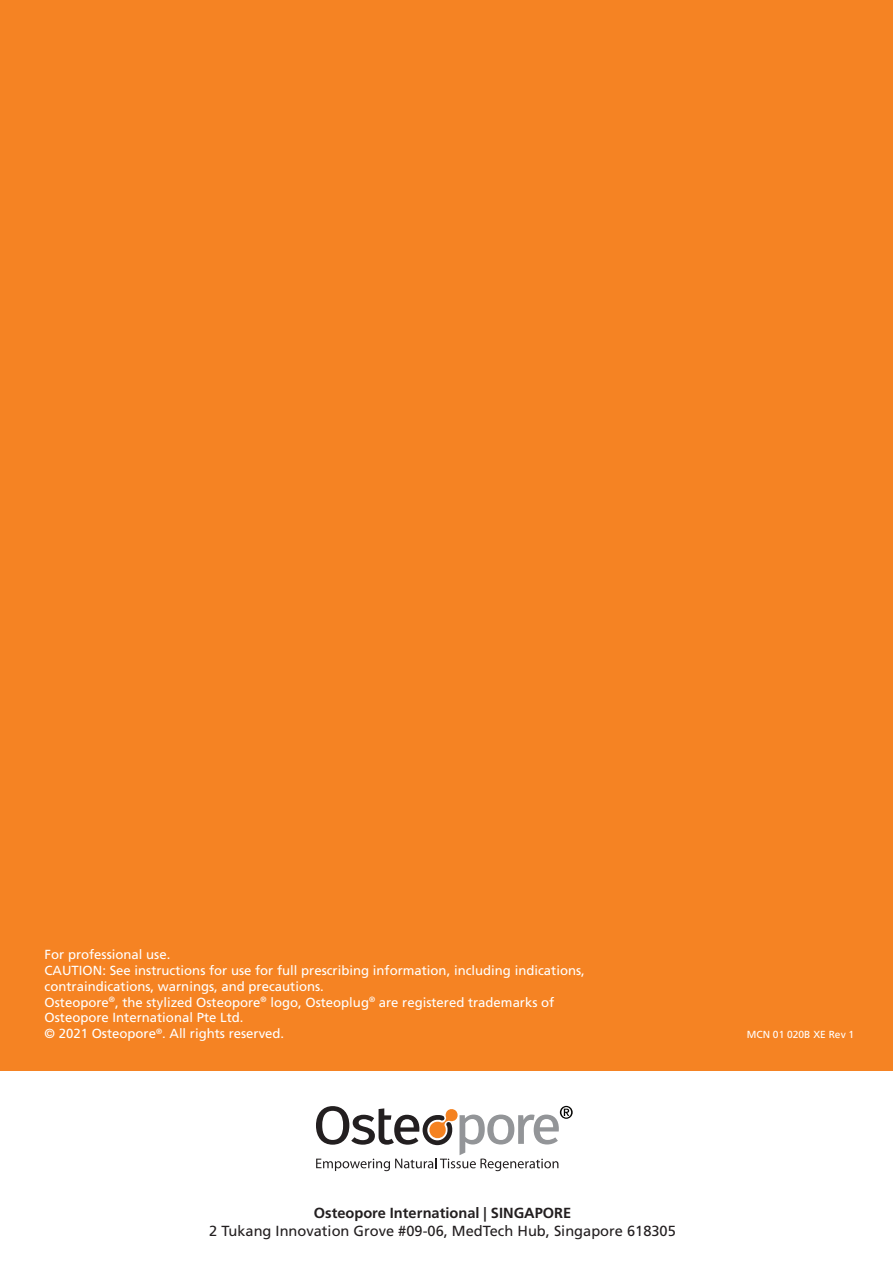
<style>
.page{position:relative;width:893px;height:1263px;background:#fff}
.page>*{position:absolute;margin:0;border:0;box-sizing:border-box;transform-origin:0 0}
.t1{font:14.55px "Frutiger LT Std";color:#231f20}
.t2{font:700 14.55px "Frutiger LT Std";color:#231f20}
.t3{font:13.2px/15.8px "Frutiger LT Std";color:#fff}
.t4{font:10.2px "Frutiger LT Std";color:#fff}
</style>
<div class="page">
<div style="left:0;top:0;width:893px;height:1070px;background:#f58323"></div>
<svg style="left:316px;top:1106px;width:257px;height:65px"></svg>
<p class="t3" style="left:45px;top:947px;width:542px">For professional use.<br>CAUTION: See instructions for use for full prescribing information, including indications, contraindications, warnings, and precautions.<br>Osteopore<sup>®</sup>, the stylized Osteopore<sup>®</sup> logo, Osteoplug<sup>®</sup> are registered trademarks of Osteopore International Pte Ltd.<br>© 2021 Osteopore<sup>®</sup>. All rights reserved.</p>
<p class="t2" style="left:314px;top:1205px;width:259px">Osteopore International | SINGAPORE</p>
<p class="t1" style="left:209px;top:1222px;width:468px">2 Tukang Innovation Grove #09-06, MedTech Hub, Singapore 618305</p>
<p class="t4" style="left:747px;top:1028px;width:109px">MCN 01 020B XE Rev 1</p>
</div>
